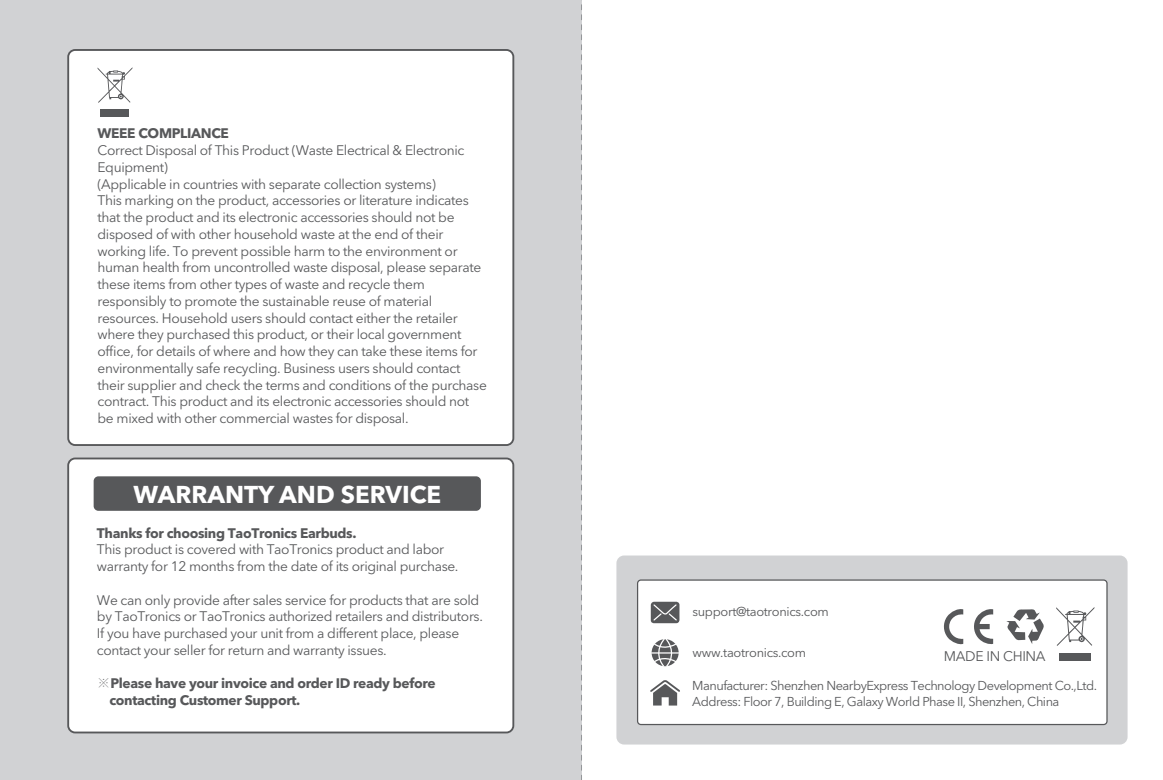
<style>
.page{position:relative;width:1163px;height:780px;background:#fff}
.page>*{position:absolute;margin:0;border:0;box-sizing:border-box;transform-origin:0 0}
.t1{font:700 24.25px "Avenir Next LT Pro";color:#fff}
.t2{font:14px "Avenir Next LT Pro";letter-spacing:-.025em;color:#57585a}
.t3{font:13.75px/16.8px "Avenir Next LT Pro";letter-spacing:-.025em;color:#57585a}
.t4{font:700 13.75px/16.8px "Avenir Next LT Pro";letter-spacing:-.025em;color:#57585a}
.t5{font:12.75px/15.8px "Avenir Next LT Pro";letter-spacing:-.04em;color:#57585a}
.s1{font-family:"Adobe Song Std";font-weight:300}
</style>
<div class="page">
<div style="left:616px;top:555px;width:511px;height:189px;background:#d1d2d4;border-radius:8px"></div>
<div style="left:0;top:0;width:581px;height:780px;background:#d1d2d4"></div>
<div style="left:637px;top:580px;width:469px;height:144px;background:#fff;border-radius:3px"></div>
<div style="left:637px;top:579px;width:470px;height:146px;border:1px solid #57585a;border-radius:3px"></div>
<div style="left:68px;top:458px;width:445px;height:274px;background:#fff;border-radius:7px"></div>
<div style="left:67px;top:457px;width:447px;height:276px;border:2px solid #57585a;border-radius:7px"></div>
<div style="left:94px;top:476px;width:387px;height:35px;background:#57585a;border-radius:5px"></div>
<div style="left:68px;top:50px;width:445px;height:395px;background:#fff;border-radius:7px"></div>
<div style="left:67px;top:49px;width:447px;height:397px;border:2px solid #57585a;border-radius:7px"></div>
<svg style="left:650px;top:601px;width:29px;height:22px"></svg>
<svg style="left:650px;top:680px;width:30px;height:25px"></svg>
<svg style="left:651px;top:639px;width:27px;height:28px"></svg>
<svg style="left:1006px;top:609px;width:38px;height:35px"></svg>
<svg style="left:974px;top:609px;width:19px;height:35px"></svg>
<svg style="left:943px;top:609px;width:20px;height:36px"></svg>
<div style="left:1059px;top:653px;width:31px;height:8px;background:#57585a"></div>
<svg style="left:1056px;top:607px;width:38px;height:38px"></svg>
<div style="left:100px;top:110px;width:29px;height:7px;background:#57585a"></div>
<svg style="left:98px;top:68px;width:34px;height:35px"></svg>
<p class="t4" style="left:97px;top:125px;width:133px">WEEE COMPLIANCE</p>
<p class="t3" style="left:97px;top:142px;width:391px">Correct Disposal of This Product (Waste Electrical &amp; Electronic Equipment)<br>(Applicable in countries with separate collection systems)<br>This marking on the product, accessories or literature indicates that the product and its electronic accessories should not be disposed of with other household waste at the end of their working life. To prevent possible harm to the environment or human health from uncontrolled waste disposal, please separate these items from other types of waste and recycle them responsibly to promote the sustainable reuse of material resources. Household users should contact either the retailer where they purchased this product, or their local government office, for details of where and how they can take these items for environmentally safe recycling. Business users should contact their supplier and check the terms and conditions of the purchase contract. This product and its electronic accessories should not be mixed with other commercial wastes for disposal.</p>
<h1 class="t1" style="left:133px;top:479px;width:309px">WARRANTY AND SERVICE</h1>
<p class="t4" style="left:97px;top:524px;width:261px">Thanks for choosing TaoTronics Earbuds.</p>
<p class="t3" style="left:97px;top:541px;width:363px">This product is covered with TaoTronics product and labor warranty for 12 months from the date of its original purchase.</p>
<p class="t3" style="left:97px;top:591px;width:387px">We can only provide after sales service for products that are sold by TaoTronics or TaoTronics authorized retailers and distributors.<br>If you have purchased your unit from a different place, please contact your seller for return and warranty issues.</p>
<p class="t4" style="left:109px;top:675px;width:328px;text-indent:-12px"><span class="s1">※</span>Please have your invoice and order ID ready before contacting Customer Support.</p>
<p class="t5" style="left:692px;top:603px;width:138px">support@taotronics.com</p>
<p class="t5" style="left:692px;top:644px;width:115px">www.taotronics.com</p>
<p class="t2" style="left:943px;top:648px;width:103px">MADE IN CHINA</p>
<p class="t5" style="left:692px;top:678px;width:406px">Manufacturer: Shenzhen NearbyExpress Technology Development Co.,Ltd.<br>Address: Floor 7, Building E, Galaxy World Phase II, Shenzhen, China</p>
</div>
